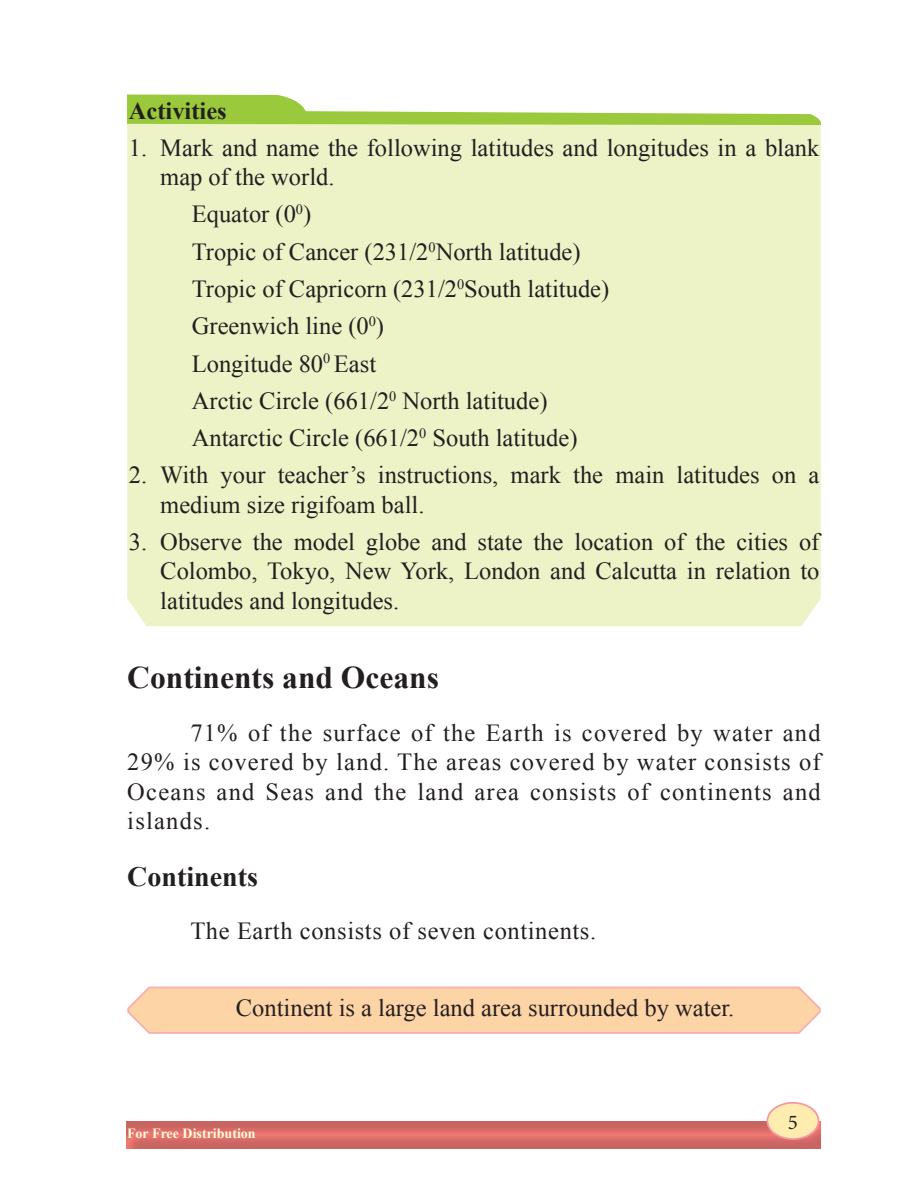
<style>
.page{position:relative;width:914px;height:1197px;background:#fff}
.page>*{position:absolute;margin:0;border:0;box-sizing:border-box;transform-origin:0 0}
.paragraph{font:700 31.5px "Times New Roman";color:#231f20}
.paragraph-2{font:700 28px "Times New Roman";color:#231f20}
.paragraph-3{font:24.5px/29.4px "Times New Roman";color:#231f20}
.bullet{font:24.5px "Times New Roman";color:#231f20}
.paragraph-4{font:24.5px "Times New Roman";letter-spacing:.025em;color:#231f20}
.paragraph-5{font:700 24.5px "Times New Roman";color:#231f20}
.t1{font:21px "Minion Pro";color:#231f20}
.t2{font:700 14px "Times New Roman";color:#fffcdc}
</style>
<div class="page">
<div style="left:125px;top:1117px;width:698px;height:32px;background:#a8a9ad;opacity:.5"></div>
<div style="left:767px;top:1103px;width:51px;height:36px;background:#ffecaf;border-radius:50%"></div>
<div style="left:766px;top:1102px;width:53px;height:38px;border:2px solid #f598a3;border-radius:50%"></div>
<div style="left:127px;top:126px;width:694px;height:501px;background:#edf2c7"></div>
<svg style="left:127px;top:94px;width:694px;height:32px"></svg>
<svg style="left:127px;top:986px;width:694px;height:48px;background:#fcd2a9"></svg>
<p class="paragraph-5" style="left:129px;top:93px;width:99px">Activities</p>
<p class="paragraph-3" style="left:160px;top:133px;width:660px;text-indent:-32px">1. Mark and name the following latitudes and longitudes in a blank map of the world.</p>
<p class="paragraph-3" style="left:192px;top:199px;width:121px">Equator (0<sup>0</sup>)</p>
<p class="paragraph-3" style="left:192px;top:236px;width:390px">Tropic of Cancer (231/2<sup>0</sup>North latitude)</p>
<p class="paragraph-3" style="left:192px;top:274px;width:419px">Tropic of Capricorn (231/2<sup>0</sup>South latitude)</p>
<p class="paragraph-3" style="left:192px;top:311px;width:194px">Greenwich line (0<sup>0</sup>)</p>
<p class="paragraph-3" style="left:192px;top:348px;width:186px">Longitude 80<sup>0</sup> East</p>
<p class="paragraph-3" style="left:192px;top:386px;width:357px">Arctic Circle (661/2<sup>0</sup> North latitude)</p>
<p class="paragraph-3" style="left:192px;top:423px;width:387px">Antarctic Circle (661/2<sup>0</sup> South latitude)</p>
<p class="paragraph-3" style="left:160px;top:460px;width:660px;text-indent:-32px">2. With your teacher’s instructions, mark the main latitudes on a medium size rigifoam ball.</p>
<p class="paragraph-3" style="left:160px;top:527px;width:660px;text-align:justify;text-indent:-32px">3. Observe the model globe and state the location of the cities of Colombo, Tokyo, New York, London and Calcutta in relation to latitudes and longitudes.</p>
<p class="paragraph" style="left:127px;top:656px;width:313px">Continents and Oceans</p>
<p class="paragraph-3" style="left:127px;top:718px;width:695px;text-align:justify;text-indent:63px">71% of the surface of the Earth is covered by water and 29% is covered by land. The areas covered by water consists of Oceans and Seas and the land area consists of continents and islands.</p>
<p class="paragraph-2" style="left:127px;top:858px;width:132px">Continents</p>
<p class="paragraph-4" style="left:190px;top:915px;width:407px">The Earth consists of seven continents.</p>
<p class="bullet" style="left:236px;top:991px;width:500px">Continent is a large land area surrounded by water.</p>
<p class="t2" style="left:127px;top:1123px;width:130px">For Free Distribution</p>
<p class="t1" style="left:788px;top:1109px;width:12px">5</p>
</div>
